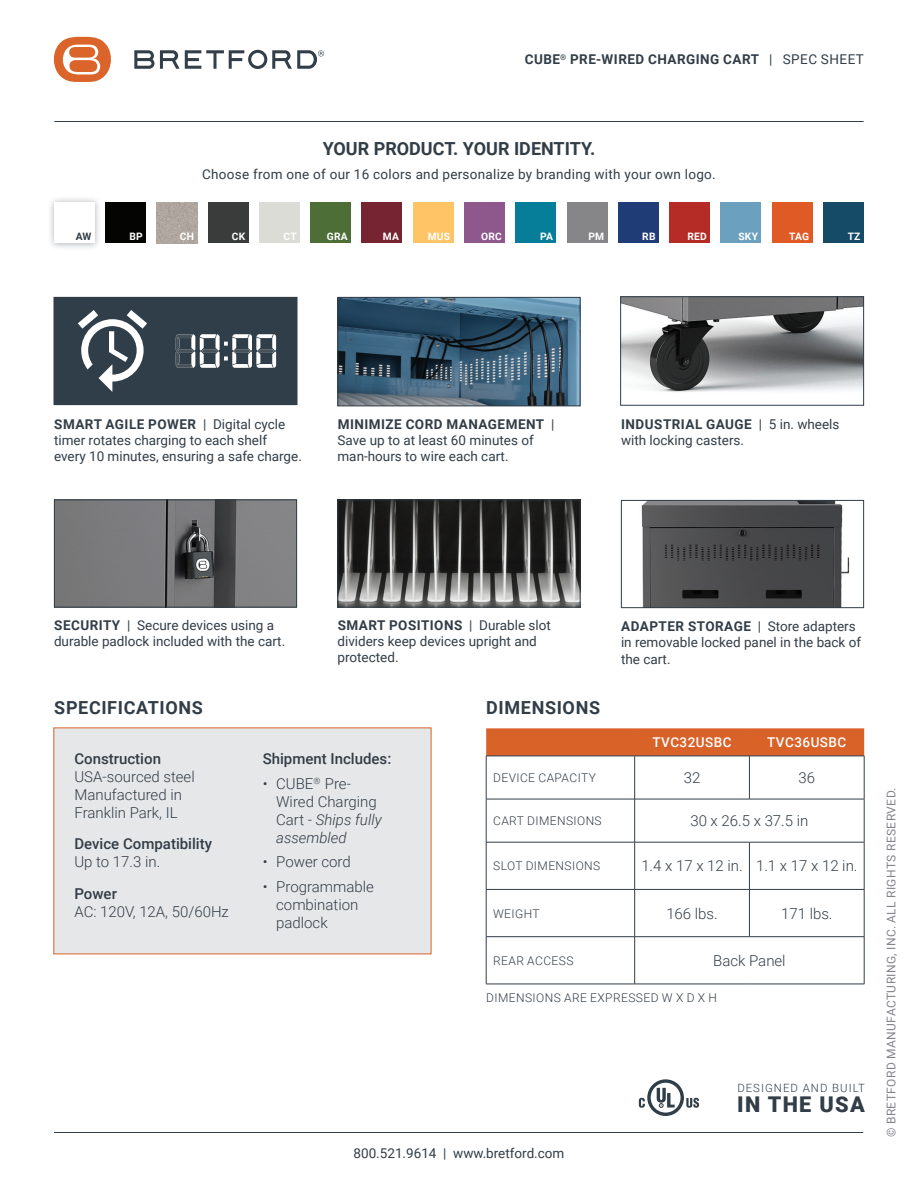
<style>
.page{position:relative;width:918px;height:1188px;background:#fff}
.page>*{position:absolute;margin:0;border:0;box-sizing:border-box;transform-origin:0 0}
.t1{font:51.15px "Digital 7";color:#fff}
.t2{font:900 21.75px "Roboto";letter-spacing:.06em;color:#323d47}
.t3{font:700 18px "Roboto";color:#323d47}
.t4{font:700 18px "Roboto";letter-spacing:.035em;color:#323d47}
.t5{font:300 15px/18px "Roboto";color:#323d47}
.t6{font:500 15px/18px "Roboto";color:#323d47}
.t7{font:13.5px/16.2px "Roboto";color:#323d47}
.t8{font:13.5px "Roboto";letter-spacing:.02em;color:#323d47}
.t9{font:700 13.5px "Roboto";letter-spacing:.035em;color:#323d47}
.t10{font:500 13.5px "Roboto";letter-spacing:.035em;color:#fff}
.t11{font:300 12px "Roboto";letter-spacing:.035em;color:#323d47}
.t12{font:12px "Roboto";letter-spacing:.035em;color:#84848c}
.t13{font:300 11.4px "Roboto";letter-spacing:.09em;color:#323d47}
.t14{font:700 10.2px "Roboto";letter-spacing:.02em;color:#fff}
.t15{font:700 10.2px "Roboto";color:#323d47}
.s1{font-weight:400}
.s2{font-weight:700}
.s3{font-weight:500}
.s4{font-weight:300}
.s5{font-style:italic}
</style>
<div class="page">
<svg style="left:134px;top:50px;width:20px;height:19px"></svg>
<svg style="left:54px;top:37px;width:57px;height:45px"></svg>
<svg style="left:160px;top:50px;width:164px;height:19px"></svg>
<div style="left:47px;top:195px;width:55px;height:55px;background:#323d47;opacity:.4"></div>
<div style="left:54px;top:202px;width:41px;height:41px;background:#fff"></div>
<div style="left:515px;top:202px;width:41px;height:41px;background:#077e99"></div>
<div style="left:823px;top:202px;width:41px;height:41px;background:#154b66"></div>
<div style="left:105px;top:202px;width:41px;height:41px;background:#040503"></div>
<div style="left:567px;top:202px;width:41px;height:41px;background:#868588"></div>
<div style="left:772px;top:202px;width:41px;height:41px;background:#df5a25"></div>
<div style="left:208px;top:202px;width:41px;height:41px;background:#3a3c3c"></div>
<div style="left:669px;top:202px;width:41px;height:41px;background:#b42c25"></div>
<div style="left:464px;top:202px;width:41px;height:41px;background:#8f588d"></div>
<div style="left:259px;top:202px;width:41px;height:41px;background:#dcdcd6"></div>
<div style="left:720px;top:202px;width:41px;height:41px;background:#6ba1bf"></div>
<div style="left:361px;top:202px;width:41px;height:41px;background:#772432"></div>
<img style="left:156px;top:202px;width:41px;height:41px">
<div style="left:413px;top:202px;width:41px;height:41px;background:#fec466"></div>
<div style="left:310px;top:202px;width:41px;height:41px;background:#4d6f37"></div>
<hr style="left:54px;top:121px;width:810px;height:1px;background:#323d47">
<div style="left:618px;top:202px;width:41px;height:41px;background:#1f3c76"></div>
<hr style="left:54px;top:1132px;width:809px;height:1px;background:#323d47">
<svg style="left:639px;top:1079px;width:60px;height:37px"></svg>
<img style="left:622px;top:298px;width:240px;height:94px">
<div style="left:620px;top:296px;width:244px;height:110px;border:1px solid #323d47"></div>
<div style="left:486px;top:730px;width:378px;height:26px;background:#d86228"></div>
<hr style="left:486px;top:729px;width:149px;height:1px;background:#d86228">
<hr style="left:635px;top:729px;width:114px;height:1px;background:#d86228">
<hr style="left:749px;top:729px;width:115px;height:1px;background:#d86228">
<hr style="left:486px;top:756px;width:149px;height:1px;background:#323d47">
<hr style="left:486px;top:756px;width:1px;height:43px;background:#323d47">
<hr style="left:635px;top:756px;width:114px;height:1px;background:#323d47">
<hr style="left:634px;top:756px;width:1px;height:43px;background:#323d47">
<hr style="left:749px;top:756px;width:115px;height:1px;background:#323d47">
<hr style="left:749px;top:756px;width:1px;height:43px;background:#323d47">
<hr style="left:864px;top:756px;width:1px;height:43px;background:#323d47">
<hr style="left:486px;top:799px;width:149px;height:1px;background:#323d47">
<hr style="left:486px;top:799px;width:1px;height:43px;background:#323d47">
<hr style="left:635px;top:799px;width:114px;height:1px;background:#323d47">
<hr style="left:634px;top:799px;width:1px;height:43px;background:#323d47">
<hr style="left:749px;top:799px;width:115px;height:1px;background:#323d47">
<hr style="left:864px;top:799px;width:1px;height:43px;background:#323d47">
<hr style="left:486px;top:842px;width:149px;height:1px;background:#323d47">
<hr style="left:486px;top:842px;width:1px;height:47px;background:#323d47">
<hr style="left:635px;top:842px;width:114px;height:1px;background:#323d47">
<hr style="left:634px;top:842px;width:1px;height:47px;background:#323d47">
<hr style="left:749px;top:842px;width:115px;height:1px;background:#323d47">
<hr style="left:749px;top:842px;width:1px;height:47px;background:#323d47">
<hr style="left:864px;top:842px;width:1px;height:47px;background:#323d47">
<hr style="left:486px;top:889px;width:149px;height:1px;background:#323d47">
<hr style="left:486px;top:890px;width:1px;height:47px;background:#323d47">
<hr style="left:635px;top:889px;width:114px;height:1px;background:#323d47">
<hr style="left:634px;top:890px;width:1px;height:47px;background:#323d47">
<hr style="left:749px;top:889px;width:115px;height:1px;background:#323d47">
<hr style="left:749px;top:890px;width:1px;height:47px;background:#323d47">
<hr style="left:864px;top:890px;width:1px;height:47px;background:#323d47">
<hr style="left:486px;top:936px;width:149px;height:1px;background:#323d47">
<hr style="left:486px;top:937px;width:1px;height:47px;background:#323d47">
<hr style="left:635px;top:936px;width:114px;height:1px;background:#323d47">
<hr style="left:634px;top:937px;width:1px;height:47px;background:#323d47">
<hr style="left:749px;top:936px;width:115px;height:1px;background:#323d47">
<hr style="left:864px;top:937px;width:1px;height:47px;background:#323d47">
<hr style="left:486px;top:984px;width:149px;height:1px;background:#323d47">
<hr style="left:635px;top:984px;width:114px;height:1px;background:#323d47">
<hr style="left:749px;top:984px;width:115px;height:1px;background:#323d47">
<div style="left:53px;top:727px;width:379px;height:228px;background:#e6e7e9"></div>
<div style="left:54px;top:297px;width:243px;height:108px;background:#2f3e48"></div>
<svg style="left:78px;top:310px;width:69px;height:82px"></svg>
<svg style="left:176px;top:334px;width:100px;height:34px"></svg>
<img style="left:56px;top:502px;width:239px;height:104px">
<div style="left:54px;top:500px;width:243px;height:108px;border:1px solid #323d47"></div>
<img style="left:340px;top:299px;width:238px;height:105px">
<div style="left:338px;top:297px;width:242px;height:109px;border:1px solid #323d47"></div>
<img style="left:340px;top:502px;width:238px;height:104px">
<div style="left:338px;top:500px;width:242px;height:108px;border:1px solid #323d47"></div>
<img style="left:641px;top:502px;width:209px;height:104px">
<div style="left:621px;top:500px;width:243px;height:108px;border:1px solid #323d47"></div>
<p class="t9" style="left:525px;top:50px;width:341px">CUBE<sup>®</sup> PRE-WIRED CHARGING CART <span class="s1">| SPEC SHEET</span></p>
<h3 class="t3" style="left:323px;top:136px;width:274px">YOUR PRODUCT. YOUR IDENTITY.</h3>
<p class="t8" style="left:202px;top:165px;width:515px">Choose from one of our 16 colors and personalize by branding with your own logo.</p>
<p class="t15" style="left:76px;top:229px;width:17px">AW</p>
<p class="t14" style="left:129px;top:229px;width:15px">BP</p>
<p class="t14" style="left:180px;top:229px;width:16px">CH</p>
<p class="t14" style="left:232px;top:229px;width:15px">CK</p>
<p class="t14" style="left:284px;top:229px;width:15px">CT</p>
<p class="t14" style="left:327px;top:229px;width:22px">GRA</p>
<p class="t14" style="left:383px;top:229px;width:18px">MA</p>
<p class="t14" style="left:428px;top:229px;width:24px">MUS</p>
<p class="t14" style="left:481px;top:229px;width:22px">ORC</p>
<p class="t14" style="left:540px;top:229px;width:14px">PA</p>
<p class="t14" style="left:588px;top:229px;width:17px">PM</p>
<p class="t14" style="left:687px;top:229px;width:21px">RED</p>
<p class="t14" style="left:738px;top:229px;width:21px">SKY</p>
<p class="t14" style="left:789px;top:229px;width:21px">TAG</p>
<p class="t14" style="left:848px;top:229px;width:14px">TZ</p>
<p class="t14" style="left:642px;top:229px;width:15px">RB</p>
<p class="t1" style="left:189px;top:329px;width:91px">10:00</p>
<p class="t7" style="left:54px;top:415px;width:249px"><span class="s2">SMART AGILE POWER</span> | Digital cycle timer rotates charging to each shelf every 10 minutes, ensuring a safe charge.</p>
<p class="t7" style="left:621px;top:415px;width:220px"><span class="s2">INDUSTRIAL GAUGE</span> | 5 in. wheels with locking casters.</p>
<p class="t7" style="left:338px;top:415px;width:218px"><span class="s2">MINIMIZE CORD MANAGEMENT</span> |<br>Save up to at least 60 minutes of man-hours to wire each cart.</p>
<p class="t7" style="left:54px;top:616px;width:233px"><span class="s2">SECURITY</span> | Secure devices using a durable padlock included with the cart.</p>
<p class="t7" style="left:338px;top:616px;width:215px"><span class="s2">SMART POSITIONS</span> | Durable slot dividers keep devices upright and protected.</p>
<p class="t7" style="left:621px;top:618px;width:242px"><span class="s2">ADAPTER STORAGE</span> | Store adapters in removable locked panel in the back of the cart.</p>
<p class="t4" style="left:54px;top:695px;width:150px">SPECIFICATIONS</p>
<p class="t5" style="left:74px;top:749px;width:122px"><span class="s3">Construction<br></span>USA-sourced steel<br>Manufactured in<br>Franklin Park, IL</p>
<p class="t6" style="left:74px;top:834px;width:139px">Device Compatibility<br><span class="s4">Up to 17.3 in.</span></p>
<p class="t5" style="left:74px;top:884px;width:156px"><span class="s3">Power<br></span>AC: 120V, 12A, 50/60Hz</p>
<p class="t6" style="left:263px;top:749px;width:130px">Shipment Includes:</p>
<p class="t5" style="left:276px;top:774px;width:107px;text-indent:-14px">• CUBE<sup>®</sup> Pre-<br>Wired Charging<br>Cart - <span class="s5">Ships fully assembled</span></p>
<p class="t5" style="left:263px;top:852px;width:90px">• Power cord</p>
<p class="t5" style="left:276px;top:877px;width:99px;text-indent:-14px">• Programmable combination padlock</p>
<p class="t4" style="left:486px;top:695px;width:115px">DIMENSIONS</p>
<p class="t10" style="left:652px;top:733px;width:81px">TVC32USBC</p>
<p class="t10" style="left:767px;top:733px;width:81px">TVC36USBC</p>
<p class="t11" style="left:493px;top:769px;width:104px">DEVICE CAPACITY</p>
<p class="t5" style="left:684px;top:768px;width:18px">32</p>
<p class="t5" style="left:798px;top:768px;width:18px">36</p>
<p class="t11" style="left:493px;top:812px;width:110px">CART DIMENSIONS</p>
<p class="t5" style="left:690px;top:811px;width:120px">30 x 26.5 x 37.5 in</p>
<p class="t11" style="left:493px;top:858px;width:109px">SLOT DIMENSIONS</p>
<p class="t5" style="left:641px;top:857px;width:103px">1.4 x 17 x 12 in.</p>
<p class="t5" style="left:756px;top:857px;width:103px">1.1 x 17 x 12 in.</p>
<p class="t11" style="left:493px;top:905px;width:48px">WEIGHT</p>
<p class="t5" style="left:666px;top:904px;width:53px">166 lbs.</p>
<p class="t5" style="left:781px;top:904px;width:53px">171 lbs.</p>
<p class="t11" style="left:493px;top:952px;width:82px">REAR ACCESS</p>
<p class="t5" style="left:713px;top:951px;width:74px">Back Panel</p>
<p class="t11" style="left:486px;top:989px;width:232px">DIMENSIONS ARE EXPRESSED W X D X H</p>
<p class="t13" style="left:737px;top:1080px;width:129px">DESIGNED AND BUILT</p>
<h2 class="t2" style="left:737px;top:1089px;width:129px">IN THE USA</h2>
<p class="t7" style="left:354px;top:1144px;width:212px">800.521.9614 | www.bretford.com</p>
<p class="t12" style="left:883px;top:1137px;width:351px;rotate:-90deg">© BRETFORD MANUFACTURING, INC. ALL RIGHTS RESERVED.</p>
</div>
